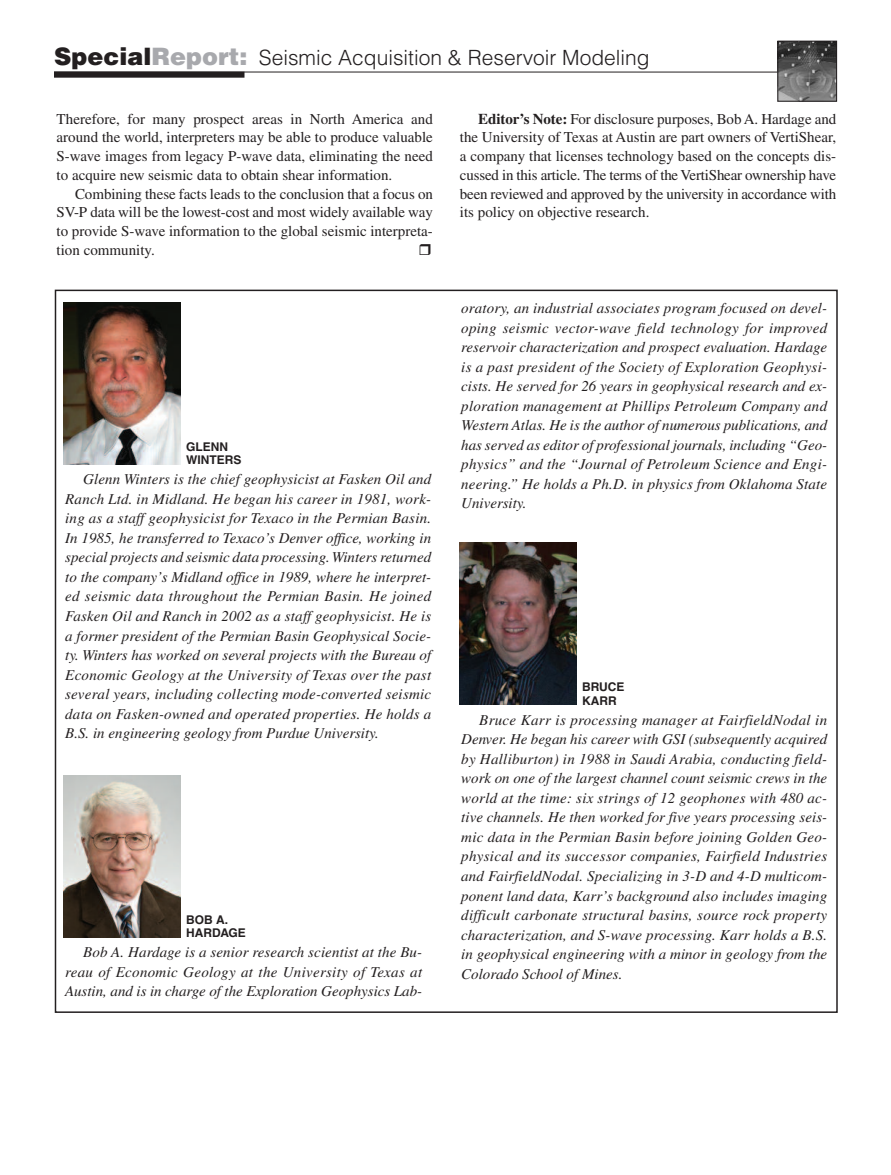
<style>
.page{position:relative;width:891px;height:1175px;background:#fff}
.page>*{position:absolute;margin:0;border:0;box-sizing:border-box;transform-origin:0 0}
.t1{font:300 21px "Helvetica";color:#231f20}
.t2{font:italic 15px/19.5px "Times";color:#231f20;text-align:justify}
.t3{font:15px/18.8px "Times";color:#231f20;text-align:justify}
.t4{font:700 12px/13.5px "Helvetica";color:#231f20}
.s1{font-weight:900;font-size:24px}
.s2{font-weight:900;font-size:24px;color:#a8a9ad}
.s3{font-weight:700}
</style>
<div class="page">
<img style="left:64px;top:302px;width:117px;height:162px">
<img style="left:64px;top:775px;width:117px;height:162px">
<img style="left:460px;top:543px;width:117px;height:162px">
<hr style="left:54px;top:72px;width:737px;height:1px;background:#231f20">
<div style="left:54px;top:72px;width:191px;height:6px;background:#231f20"></div>
<img style="left:779px;top:43px;width:56px;height:57px">
<div style="left:777px;top:41px;width:60px;height:61px;border:1px solid #231f20"></div>
<h1 class="t1" style="left:54px;top:45px;width:597px"><span class="s1">Special</span><span class="s2">Report:</span> Seismic Acquisition &amp; Reservoir Modeling</h1>
<p class="t3" style="left:57px;top:111px;width:378px">Therefore, for many prospect areas in North America and around the world, interpreters may be able to produce valuable S-wave images from legacy P-wave data, eliminating the need to acquire new seismic data to obtain shear information.</p>
<p class="t3" style="left:57px;top:186px;width:378px;text-indent:18px">Combining these facts leads to the conclusion that a focus on SV-P data will be the lowest-cost and most widely available way to provide S-wave information to the global seismic interpreta&shy;tion community.</p>
<p class="t4" style="left:186px;top:441px;width:57px">GLENN<br>WINTERS</p>
<p class="t2" style="left:65px;top:471px;width:368px;text-indent:18px">Glenn Winters is the chief geophysicist at Fasken Oil and Ranch Ltd. in Midland. He began his career in 1981, work&shy;ing as a staff geophysicist for Texaco in the Permian Basin.<br>In 1985, he transferred to Texaco’s Denver office, working in special projects and seismic data processing.Winters returned to the company’s Midland office in 1989, where he interpret&shy;ed seismic data throughout the Permian Basin. He joined Fasken Oil and Ranch in 2002 as a staff geophysicist. He is a former president of the Permian Basin Geophysical Socie&shy;ty. Winters has worked on several projects with the Bureau of Economic Geology at the University of Texas over the past several years, including collecting mode-converted seismic data on Fasken-owned and operated properties. He holds a B.S. in engineering geology from Purdue University.</p>
<p class="t4" style="left:186px;top:913px;width:61px">BOB A.<br>HARDAGE</p>
<p class="t2" style="left:65px;top:944px;width:359px;text-indent:18px">Bob A. Hardage is a senior research scientist at the Bu&shy;reau of Economic Geology at the University of Texas at Austin, and is in charge of the Exploration Geophysics Lab-</p>
<p class="t3" style="left:460px;top:111px;width:378px;text-indent:18px"><span class="s3">Editor’s Note:</span> For disclosure purposes, Bob A. Hardage and the University of Texas at Austin are part owners of VertiShear, a company that licenses technology based on the concepts dis&shy;cussed in this article. The terms of the VertiShear ownership have been reviewed and approved by the university in accordance with its policy on objective research.</p>
<p class="t2" style="left:461px;top:300px;width:368px">oratory, an industrial associates program focused on devel&shy;oping seismic vector-wave field technology for improved reservoir characterization and prospect evaluation. Hardage is a past president of the Society of Exploration Geophysi&shy;cists. He served for 26 years in geophysical research and ex&shy;ploration management at Phillips Petroleum Company and Western Atlas. He is the author of numerous publications, and has served as editor of professional journals, including “Geo&shy;physics” and the “Journal of Petroleum Science and Engi&shy;neering.” He holds a Ph.D. in physics from Oklahoma State University.</p>
<p class="t4" style="left:582px;top:681px;width:44px">BRUCE<br>KARR</p>
<p class="t2" style="left:461px;top:711px;width:368px;text-indent:18px">Bruce Karr is processing manager at FairfieldNodal in Denver. He began his career with GSI (subsequently acquired by Halliburton) in 1988 in Saudi Arabia, conducting field&shy;work on one of the largest channel count seismic crews in the world at the time: six strings of 12 geophones with 480 ac&shy;tive channels. He then worked for five years processing seis&shy;mic data in the Permian Basin before joining Golden Geo&shy;physical and its successor companies, Fairfield Industries and FairfieldNodal. Specializing in 3-D and 4-D multicom&shy;ponent land data, Karr’s background also includes imaging difficult carbonate structural basins, source rock property characterization, and S-wave processing. Karr holds a B.S. in geophysical engineering with a minor in geology from the Colorado School of Mines.</p>
</div>
